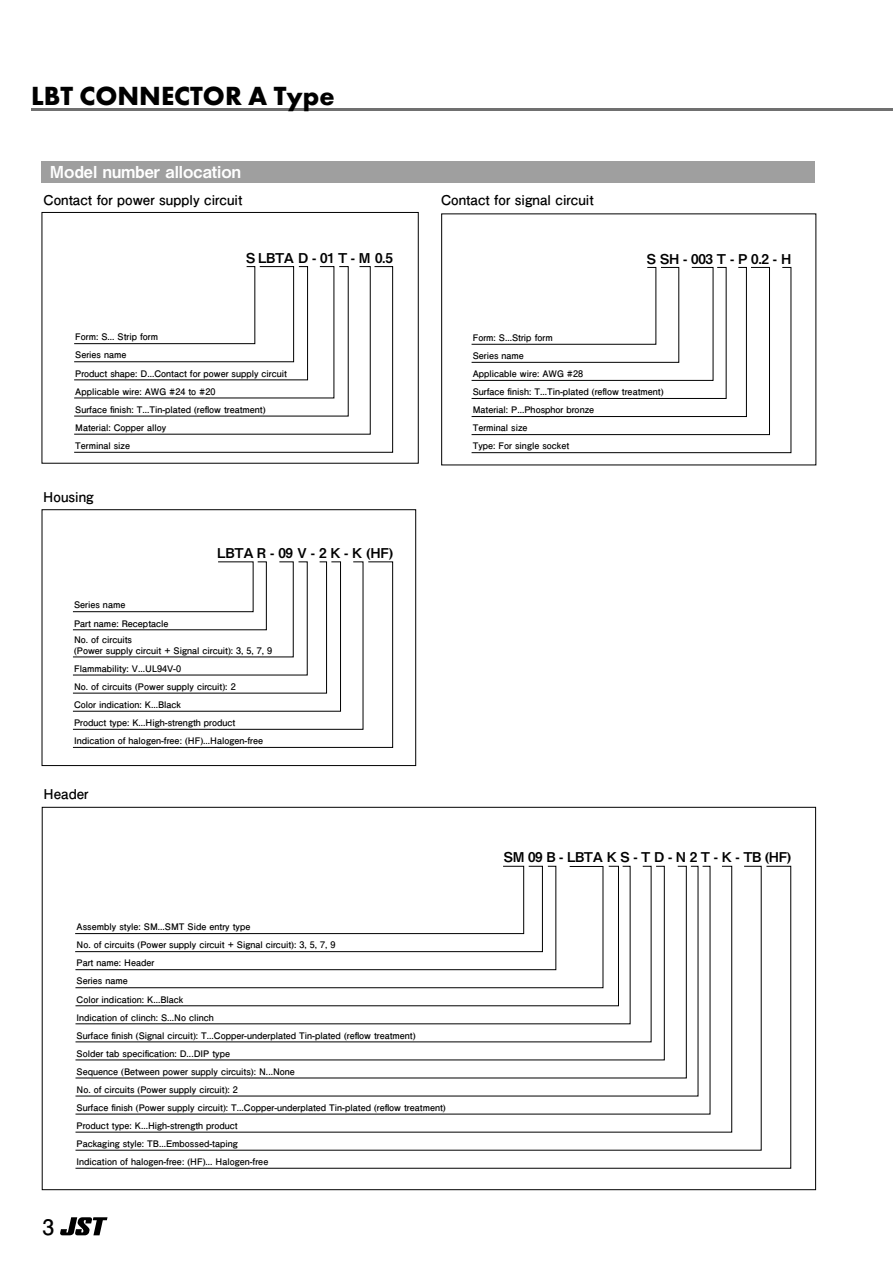
<style>
.page{position:relative;width:893px;height:1263px;background:#fff}
.page>*{position:absolute;margin:0;border:0;box-sizing:border-box;transform-origin:0 0}
.t1{font:700 27.3px "Futura PT";color:#000}
.t2{font:700 21.3px "Futo Go B101 Pr 6 N";color:#000}
.t3{font:16.5px "Midashi Go Pr 6 N MB31";color:#fff}
.t4{font:13.65px "Midashi Go Pr 6 N MB31";letter-spacing:-.035em;color:#000}
.t5{font:700 13.5px "Futo Go B101 Pr 6 N";color:#000}
.t6{font:13.5px "Midashi Go Pr 6 N MB31";letter-spacing:-.025em;color:#000}
.t7{font:700 9px/18px "Futo Go B101 Pr 6 N";color:#000}
</style>
<div class="page">
<hr style="left:31px;top:108px;width:862px;height:2px;background:#707070">
<div style="left:41px;top:162px;width:774px;height:21px;background:#9f9f9f"></div>
<svg style="left:60px;top:1217px;width:48px;height:18px"></svg>
<svg style="left:74px;top:266px;width:319px;height:187px"></svg>
<div style="left:42px;top:212px;width:376px;height:251px;border:1px solid #000"></div>
<svg style="left:73px;top:561px;width:320px;height:187px"></svg>
<div style="left:42px;top:509px;width:374px;height:257px;border:1px solid #000"></div>
<svg style="left:75px;top:866px;width:716px;height:302px"></svg>
<svg style="left:75px;top:866px;width:468px;height:86px"></svg>
<svg style="left:471px;top:267px;width:320px;height:186px"></svg>
<h1 class="t1" style="left:31px;top:78px;width:305px">LBT CONNECTOR A Type</h1>
<h3 class="t3" style="left:50px;top:159px;width:193px">Model number allocation</h3>
<h3 class="t5" style="left:43px;top:189px;width:200px">Contact for power supply circuit</h3>
<h3 class="t5" style="left:441px;top:189px;width:154px">Contact for signal circuit</h3>
<h3 class="t4" style="left:246px;top:247px;width:148px">S LBTA D - 01 T - M 0.5</h3>
<h3 class="t6" style="left:647px;top:248px;width:146px">S SH - 003 T - P 0.2 - H</h3>
<p class="t7" style="left:75px;top:328px;width:213px">Form: S... Strip form<br>Series name<br>Product shape: D...Contact for power supply circuit<br>Applicable wire: AWG #24 to #20<br>Surface finish: T...Tin-plated (reflow treatment)<br>Material: Copper alloy<br>Terminal size</p>
<h3 class="t5" style="left:43px;top:486px;width:52px">Housing</h3>
<h3 class="t6" style="left:217px;top:542px;width:177px">LBTA R - 09 V - 2 K - K (HF)</h3>
<p class="t7" style="left:74px;top:596px;width:96px">Series name<br>Part name: Receptacle</p>
<p class="t7" style="left:74px;top:634px;width:200px;line-height:10.5px">No. of circuits<br>(Power supply circuit + Signal circuit): 3, 5, 7, 9</p>
<p class="t7" style="left:74px;top:659px;width:191px">Flammability: V...UL94V-0<br>No. of circuits (Power supply circuit): 2<br>Color indication: K...Black<br>Product type: K...High-strength product Indication of halogen-free: (HF)...Halogen-free</p>
<h3 class="t5" style="left:43px;top:783px;width:47px">Header</h3>
<h2 class="t2" style="left:43px;top:1210px;width:13px">3</h2>
<p class="t7" style="left:77px;top:917px;width:371px">Assembly style: SM...SMT Side entry type<br>No. of circuits (Power supply circuit + Signal circuit): 3, 5, 7, 9<br>Part name: Header<br>Series name<br>Color indication: K...Black<br>Indication of clinch: S...No clinch<br>Surface finish (Signal circuit): T...Copper-underplated Tin-plated (reflow treatment)<br>Solder tab specification: D...DIP type<br>Sequence (Between power supply circuits): N...None<br>No. of circuits (Power supply circuit): 2<br>Surface finish (Power supply circuit): T...Copper-underplated Tin-plated (reflow treatment)<br>Product type: K...High-strength product<br>Packaging style: TB...Embossed-taping<br>Indication of halogen-free: (HF)... Halogen-free</p>
<p class="t7" style="left:473px;top:328px;width:192px">Form: S...Strip form<br>Series name<br>Applicable wire: AWG #28<br>Surface finish: T...Tin-plated (reflow treatment)<br>Material: P...Phosphor bronze<br>Terminal size<br>Type: For single socket</p>
<h3 class="t6" style="left:504px;top:846px;width:289px">SM 09 B - LBTA K S - T D - N 2 T - K - TB (HF)</h3>
</div>
